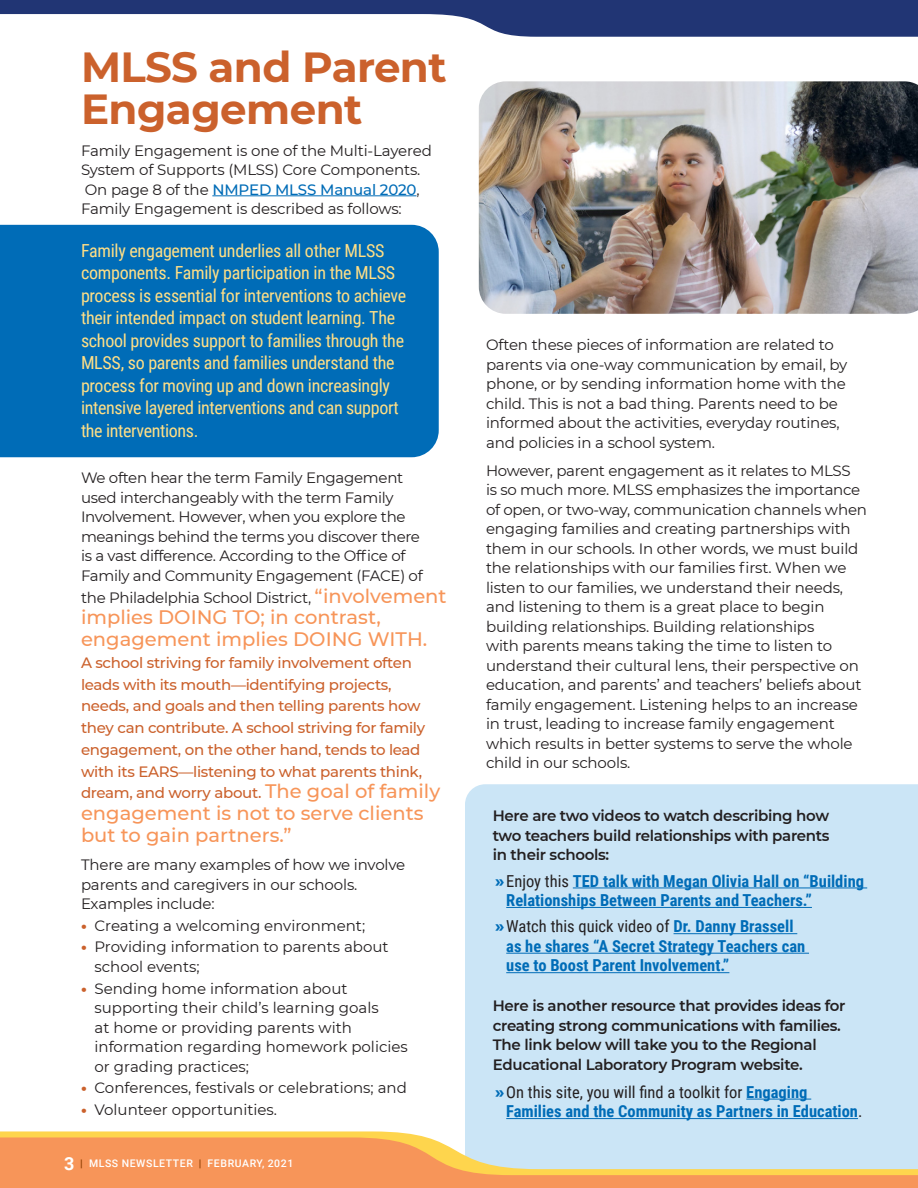
<style>
.page{position:relative;width:918px;height:1188px;background:#fff}
.page>*{position:absolute;margin:0;border:0;box-sizing:border-box;transform-origin:0 0}
.Article_Head{font:700 42px/42px "Montserrat";letter-spacing:-.015em;color:#cb612c}
._10_13_Body_text{font:500 19.5px/21.8px "Montserrat";color:#f79559}
.t1{font:18px/22.5px "Roboto Condensed";letter-spacing:-.015em;color:#ffdf86}
._11_13_Narrow_Highli{font:700 16.5px/19.5px "Roboto Condensed";color:#006cb7}
._10_13_Body_text-2{font:15px/19.5px "Montserrat";letter-spacing:-.01em;color:#231f20}
.Text_Bullets{font:15px/19.5px "Montserrat";color:#231f20}
._10_13_Body_text-3{font:500 15px/21.8px "Montserrat";letter-spacing:-.02em;color:#cb612c}
._10_13_Body_text-4{font:600 15px/19.5px "Montserrat";letter-spacing:-.02em;color:#231f20;text-align:justify}
.t2{font:500 10.5px "Roboto";letter-spacing:.055em;color:#fff}
.s1{font-weight:500;color:#006cb7}
.s2{font-weight:500;font-size:19.5px;color:#f79559}
.s3{font-size:19.5px;color:#f79559}
.s4{font-weight:800;color:#cb612c}
.s5{font-weight:700;font-size:18px}
.s6{font-weight:700;color:#8d3d00}
.s7{color:#8d3d00}
.s8{font-family:"Montserrat"}
.s9{font-weight:400;color:#231f20}
</style>
<div class="page">
<div style="left:465px;top:784px;width:453px;height:347px;background:#cbe5f6"></div>
<div style="left:0;top:225px;width:439px;height:232px;background:#006cb7"></div>
<svg style="left:0;top:1131px;width:918px;height:6px;background:#e4e0b1"></svg>
<svg style="left:0;top:1137px;width:918px;height:51px;background:#eab389"></svg>
<svg style="left:0;top:0;width:918px;height:37px"></svg>
<img style="left:479px;top:81px;width:439px;height:233px">
<hr style="left:212px;top:195px;width:204px;height:1px;background:#006cb7">
<hr style="left:573px;top:888px;width:294px;height:1px;background:#006cb7">
<hr style="left:506px;top:907px;width:306px;height:1px;background:#006cb7">
<hr style="left:674px;top:933px;width:123px;height:1px;background:#006cb7">
<hr style="left:506px;top:953px;width:303px;height:1px;background:#006cb7">
<hr style="left:506px;top:972px;width:223px;height:1px;background:#006cb7">
<hr style="left:746px;top:1099px;width:65px;height:1px;background:#006cb7">
<hr style="left:506px;top:1118px;width:352px;height:1px;background:#006cb7">
<p class="Article_Head" style="left:81px;top:44px;width:367px">MLSS and Parent<br>Engagement</p>
<p class="_10_13_Body_text-2" style="left:81px;top:140px;width:352px">Family Engagement is one of the Multi-Layered System of Supports (MLSS) Core Components.<br>On page 8 of the <span class="s1">NMPED MLSS Manual 2020</span>, Family Engagement is described as follows:</p>
<p class="t1" style="left:81px;top:239px;width:327px">Family engagement underlies all other MLSS components. Family participation in the MLSS process is essential for interventions to achieve their intended impact on student learning. The school provides support to families through the MLSS, so parents and families understand the process for moving up and down increasingly intensive layered interventions and can support the interventions.</p>
<p class="_10_13_Body_text-2" style="left:81px;top:468px;width:343px">We often hear the term Family Engagement used interchangeably with the term Family Involvement. However, when you explore the meanings behind the terms you discover there is a vast difference. According to the Office of Family and Community Engagement (FACE) of</p>
<p class="_10_13_Body_text-2" style="left:81px;top:587px;width:367px">the Philadelphia School District, <span class="s2">“involvement</span></p>
<p class="_10_13_Body_text" style="left:81px;top:606px;width:348px">implies DOING TO; in contrast, engagement implies DOING WITH.</p>
<p class="_10_13_Body_text-3" style="left:81px;top:651px;width:361px">A school striving for family involvement often leads with its mouth—identifying projects, needs, and goals and then telling parents how they can contribute. A school striving for family engagement, on the other hand, tends to lead with its EARS—listening to what parents think, dream, and worry about. <span class="s3">The goal of family</span></p>
<p class="_10_13_Body_text" style="left:81px;top:802px;width:344px">engagement is not to serve clients but to gain partners.”</p>
<p class="_10_13_Body_text-2" style="left:81px;top:854px;width:326px">There are many examples of how we involve parents and caregivers in our schools.<br>Examples include:</p>
<p class="Text_Bullets" style="left:81px;top:915px;width:286px"><span class="s4">•</span> Creating a welcoming environment;</p>
<p class="Text_Bullets" style="left:94px;top:937px;width:296px;text-indent:-14px"><span class="s4">•</span> Providing information to parents about school events;</p>
<p class="Text_Bullets" style="left:94px;top:978px;width:315px;text-indent:-14px"><span class="s4">•</span> Sending home information about supporting their child’s learning goals<br>at home or providing parents with information regarding homework policies or grading practices;</p>
<p class="Text_Bullets" style="left:81px;top:1078px;width:327px"><span class="s4">•</span> Conferences, festivals or celebrations; and</p>
<p class="Text_Bullets" style="left:81px;top:1099px;width:198px"><span class="s4">•</span> Volunteer opportunities.</p>
<p class="t2" style="left:64px;top:1156px;width:231px"><span class="s5">3</span> <span class="s6">|</span> MLSS NEWSLETTER <span class="s7">|</span> FEBRUARY, 2021</p>
<p class="_10_13_Body_text-2" style="left:486px;top:334px;width:363px">Often these pieces of information are related to parents via one-way communication by email, by phone, or by sending information home with the child. This is not a bad thing. Parents need to be informed about the activities, everyday routines, and policies in a school system.</p>
<p class="_10_13_Body_text-2" style="left:486px;top:460px;width:383px">However, parent engagement as it relates to MLSS<br>is so much more. MLSS emphasizes the importance of open, or two-way, communication channels when engaging families and creating partnerships with them in our schools. In other words, we must build the relationships with our families first. When we listen to our families, we understand their needs, and listening to them is a great place to begin building relationships. Building relationships<br>with parents means taking the time to listen to understand their cultural lens, their perspective on education, and parents’ and teachers’ beliefs about family engagement. Listening helps to an increase in trust, leading to increase family engagement which results in better systems to serve the whole child in our schools.</p>
<p class="_10_13_Body_text-4" style="left:493px;top:806px;width:338px">Here are two videos to watch describing how two teachers build relationships with parents in their schools:</p>
<p class="_11_13_Narrow_Highli" style="left:506px;top:871px;width:359px;text-indent:-11px"><span class="s8">»</span><span class="s9">Enjoy this</span> TED talk with Megan Olivia Hall on “Building<br>Relationships Between Parents and Teachers.”</p>
<p class="_11_13_Narrow_Highli" style="left:506px;top:916px;width:301px;text-indent:-11px"><span class="s8">»</span><span class="s9">Watch this quick video of</span> Dr. Danny Brassell as he shares “A Secret Strategy Teachers can use to Boost Parent Involvement.”</p>
<p class="_10_13_Body_text-4" style="left:493px;top:995px;width:354px;text-align:left">Here is another resource that provides ideas for creating strong communications with families.<br>The link below will take you to the Regional Educational Laboratory Program website.</p>
<p class="_11_13_Narrow_Highli" style="left:506px;top:1082px;width:358px;text-indent:-11px"><span class="s8">»</span><span class="s9">On this site, you will find a toolkit for</span> Engaging<br>Families and the Community as Partners in Education<span class="s9">.</span></p>
</div>
